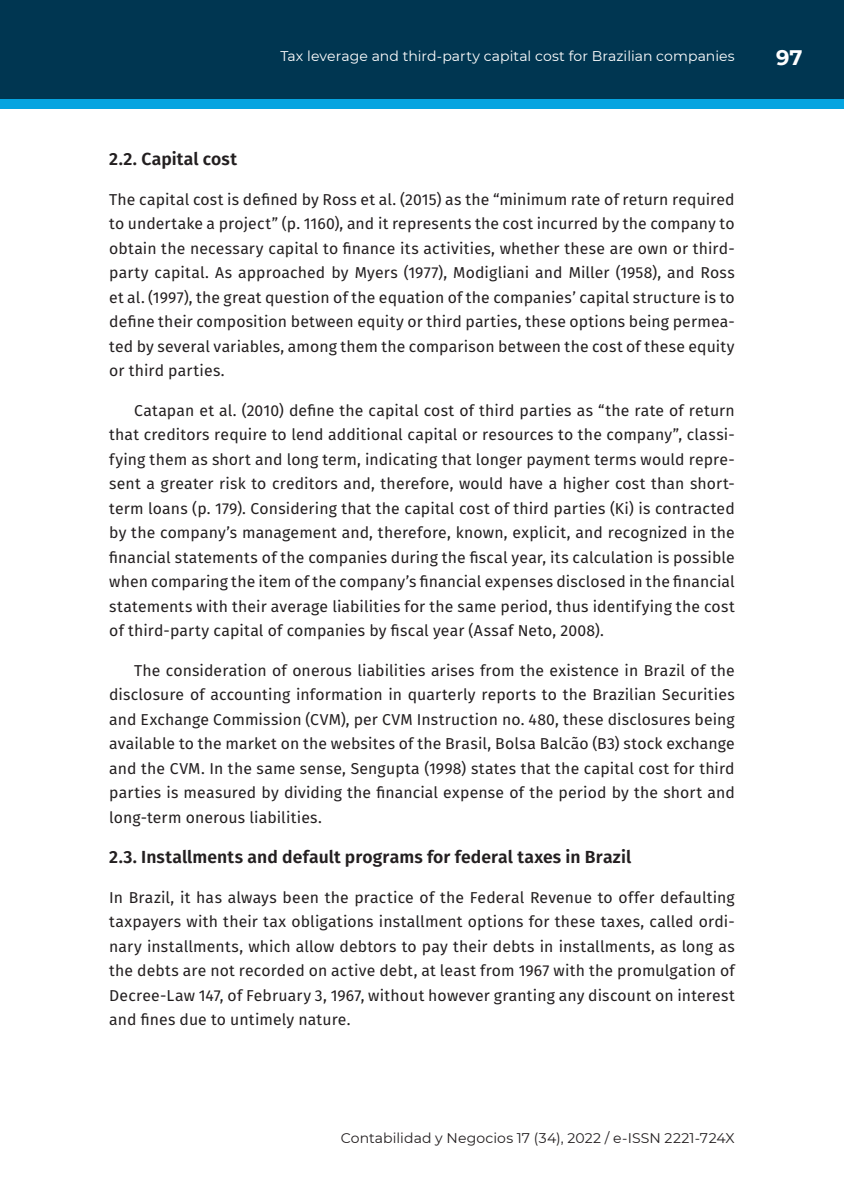
<style>
.page{position:relative;width:844px;height:1191px;background:#fff}
.page>*{position:absolute;margin:0;border:0;box-sizing:border-box;transform-origin:0 0}
.t1{font:700 21px "Montserrat";color:#fff}
.t2{font:600 17.5px "Fira Sans";letter-spacing:.005em;color:#231f20}
.t3{font:15.75px/24.5px "Fira Sans";letter-spacing:.01em;color:#231f20;text-align:justify}
.t4{font:14px "Montserrat";letter-spacing:.005em;color:#fff}
.t5{font:14px "Montserrat";letter-spacing:.01em;color:#231f20}
</style>
<div class="page">
<div style="left:0;top:0;width:843px;height:99px;background:#003651"></div>
<div style="left:0;top:99px;width:843px;height:10px;background:#05a4e0"></div>
<p class="t4" style="left:280px;top:47px;width:456px">Tax leverage and third-party capital cost for Brazilian companies</p>
<h1 class="t1" style="left:775px;top:42px;width:28px">97</h1>
<p class="t2" style="left:109px;top:145px;width:129px">2.2. Capital cost</p>
<p class="t3" style="left:109px;top:186px;width:627px">The capital cost is defined by Ross et al. (2015) as the “minimum rate of return required to undertake a project” (p. 1160), and it represents the cost incurred by the company to obtain the necessary capital to finance its activities, whether these are own or third&shy;party capital. As approached by Myers (1977), Modigliani and Miller (1958), and Ross et al. (1997), the great question of the equation of the companies’ capital structure is to define their composition between equity or third parties, these options being permea&shy;ted by several variables, among them the comparison between the cost of these equity or third parties.</p>
<p class="t3" style="left:109px;top:397px;width:627px;text-indent:25px">Catapan et al. (2010) define the capital cost of third parties as “the rate of return that creditors require to lend additional capital or resources to the company”, classi&shy;fying them as short and long term, indicating that longer payment terms would repre&shy;sent a greater risk to creditors and, therefore, would have a higher cost than short&shy;term loans (p. 179). Considering that the capital cost of third parties (Ki) is contracted by the company’s management and, therefore, known, explicit, and recognized in the financial statements of the companies during the fiscal year, its calculation is possible when comparing the item of the company’s financial expenses disclosed in the financial statements with their average liabilities for the same period, thus identifying the cost of third-party capital of companies by fiscal year (Assaf Neto, 2008).</p>
<p class="t3" style="left:109px;top:657px;width:627px;text-indent:25px">The consideration of onerous liabilities arises from the existence in Brazil of the disclosure of accounting information in quarterly reports to the Brazilian Securities and Exchange Commission (CVM), per CVM Instruction no. 480, these disclosures being available to the market on the websites of the Brasil, Bolsa Balcão (B3) stock exchange and the CVM. In the same sense, Sengupta (1998) states that the capital cost for third parties is measured by dividing the financial expense of the period by the short and long-term onerous liabilities.</p>
<p class="t2" style="left:109px;top:843px;width:523px">2.3. Installments and default programs for federal taxes in Brazil</p>
<p class="t3" style="left:109px;top:884px;width:627px">In Brazil, it has always been the practice of the Federal Revenue to offer defaulting taxpayers with their tax obligations installment options for these taxes, called ordi&shy;nary installments, which allow debtors to pay their debts in installments, as long as the debts are not recorded on active debt, at least from 1967 with the promulgation of Decree-Law 147, of February 3, 1967, without however granting any discount on interest and fines due to untimely nature.</p>
<p class="t5" style="left:340px;top:1128px;width:395px">Contabilidad y Negocios 17 (34), 2022 / e-ISSN 2221-724X</p>
</div>
